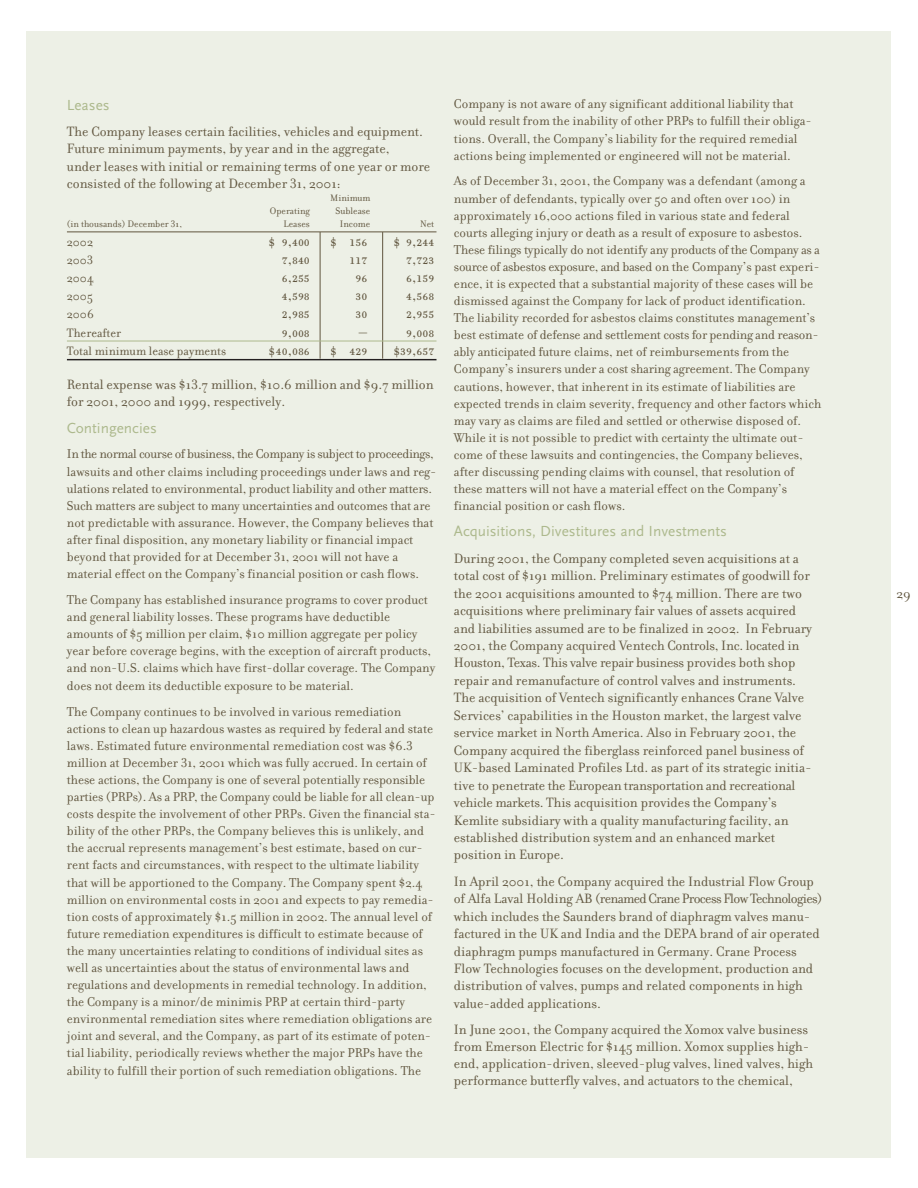
<style>
.page{position:relative;width:918px;height:1188px;background:#fff}
.page>*{position:absolute;margin:0;border:0;box-sizing:border-box;transform-origin:0 0}
.t1{font:16.05px "Filosofia Small Caps";color:#60553e}
.t2{font:15.3px "Scala Sans";color:#adb98d}
.t3{font:14.55px/17.4px "Filosofia";color:#60553e}
.t4{font:13.8px/17.1px "Filosofia";color:#60553e}
.t5{font:13.05px "Filosofia";color:#60553e}
.t6{font:10.2px "Filosofia";color:#60553e}
</style>
<div class="page">
<div style="left:26px;top:31px;width:864px;height:1126px;background:#edf0e6"></div>
<hr style="left:382px;top:232px;width:1px;height:127px;background:#60553e">
<hr style="left:320px;top:232px;width:1px;height:127px;background:#60553e">
<hr style="left:67px;top:232px;width:369px;height:1px;background:#60553e">
<hr style="left:67px;top:341px;width:369px;height:1px;background:#adb98d">
<hr style="left:67px;top:359px;width:369px;height:1px;background:#231f20">
<p class="t2" style="left:67px;top:98px;width:44px">Leases</p>
<p class="t3" style="left:67px;top:124px;width:365px">The Company leases certain facilities, vehicles and equipment.<br>Future minimum payments, by year and in the aggregate,<br>under leases with initial or remaining terms of one year or more consisted of the following at December 31, 2001:</p>
<p class="t6" style="left:330px;top:194px;width:42px">Minimum</p>
<p class="t6" style="left:270px;top:207px;width:42px">Operating</p>
<p class="t6" style="left:335px;top:207px;width:36px">Sublease</p>
<p class="t6" style="left:67px;top:220px;width:117px">(in thousands) December 31,</p>
<p class="t6" style="left:284px;top:220px;width:28px">Leases</p>
<p class="t6" style="left:340px;top:220px;width:32px">Income</p>
<p class="t6" style="left:420px;top:220px;width:16px">Net</p>
<p class="t5" style="left:67px;top:236px;width:28px">2002</p>
<p class="t1" style="left:268px;top:231px;width:43px">$ 9,400</p>
<p class="t1" style="left:330px;top:231px;width:39px">$ 156</p>
<p class="t1" style="left:394px;top:231px;width:42px">$ 9,244</p>
<p class="t5" style="left:67px;top:254px;width:28px">2003</p>
<p class="t1" style="left:282px;top:249px;width:30px">7,840</p>
<p class="t1" style="left:350px;top:249px;width:19px">117</p>
<p class="t1" style="left:406px;top:249px;width:30px">7,723</p>
<p class="t5" style="left:67px;top:272px;width:28px">2004</p>
<p class="t1" style="left:282px;top:267px;width:30px">6,255</p>
<p class="t1" style="left:355px;top:267px;width:13px">96</p>
<p class="t1" style="left:406px;top:267px;width:30px">6,159</p>
<p class="t5" style="left:67px;top:291px;width:28px">2005</p>
<p class="t1" style="left:282px;top:285px;width:30px">4,598</p>
<p class="t1" style="left:355px;top:285px;width:13px">30</p>
<p class="t1" style="left:406px;top:285px;width:30px">4,568</p>
<p class="t5" style="left:67px;top:309px;width:28px">2006</p>
<p class="t1" style="left:282px;top:303px;width:30px">2,985</p>
<p class="t1" style="left:355px;top:303px;width:13px">30</p>
<p class="t1" style="left:406px;top:303px;width:30px">2,955</p>
<p class="t5" style="left:67px;top:327px;width:56px">Thereafter</p>
<p class="t1" style="left:282px;top:322px;width:30px">9,008</p>
<p class="t1" style="left:359px;top:322px;width:10px">–</p>
<p class="t1" style="left:406px;top:322px;width:30px">9,008</p>
<p class="t5" style="left:67px;top:345px;width:161px">Total minimum lease payments</p>
<p class="t1" style="left:268px;top:340px;width:43px">$40,086</p>
<p class="t1" style="left:330px;top:340px;width:39px">$ 429</p>
<p class="t1" style="left:394px;top:340px;width:42px">$39,657</p>
<p class="t3" style="left:67px;top:378px;width:368px">Rental expense was $13.7 million, $10.6 million and $9.7 million for 2001, 2000 and 1999, respectively.</p>
<p class="t2" style="left:67px;top:421px;width:91px">Contingencies</p>
<p class="t4" style="left:67px;top:447px;width:371px">In the normal course of business, the Company is subject to proceedings, lawsuits and other claims including proceedings under laws and reg&shy;ulations related to environmental, product liability and other matters.<br>Such matters are subject to many uncertainties and outcomes that are not predictable with assurance. However, the Company believes that after final disposition, any monetary liability or financial impact beyond that provided for at December 31, 2001 will not have a material effect on the Company’s financial position or cash flows.</p>
<p class="t4" style="left:67px;top:593px;width:370px">The Company has established insurance programs to cover product and general liability losses. These programs have deductible amounts of $5 million per claim, $10 million aggregate per policy year before coverage begins, with the exception of aircraft products, and non-U.S. claims which have first-dollar coverage. The Company does not deem its deductible exposure to be material.</p>
<p class="t4" style="left:67px;top:704px;width:370px">The Company continues to be involved in various remediation actions to clean up hazardous wastes as required by federal and state laws. Estimated future environmental remediation cost was $6.3 million at December 31, 2001 which was fully accrued. In certain of these actions, the Company is one of several potentially responsible parties (PRPs). As a PRP, the Company could be liable for all clean-up costs despite the involvement of other PRPs. Given the financial sta&shy;bility of the other PRPs, the Company believes this is unlikely, and the accrual represents management’s best estimate, based on cur&shy;rent facts and circumstances, with respect to the ultimate liability that will be apportioned to the Company. The Company spent $2.4 million on environmental costs in 2001 and expects to pay remedia&shy;tion costs of approximately $1.5 million in 2002. The annual level of future remediation expenditures is difficult to estimate because of the many uncertainties relating to conditions of individual sites as well as uncertainties about the status of environmental laws and regulations and developments in remedial technology. In addition, the Company is a minor/de minimis PRP at certain third-party environmental remediation sites where remediation obligations are joint and several, and the Company, as part of its estimate of poten&shy;tial liability, periodically reviews whether the major PRPs have the ability to fulfill their portion of such remediation obligations. The</p>
<p class="t4" style="left:454px;top:97px;width:359px">Company is not aware of any significant additional liability that would result from the inability of other PRPs to fulfill their obliga&shy;tions. Overall, the Company’s liability for the required remedial actions being implemented or engineered will not be material.</p>
<p class="t4" style="left:454px;top:174px;width:369px">As of December 31, 2001, the Company was a defendant (among a number of defendants, typically over 50 and often over 100) in approximately 16,000 actions filed in various state and federal courts alleging injury or death as a result of exposure to asbestos.<br>These filings typically do not identify any products of the Company as a source of asbestos exposure, and based on the Company’s past experi&shy;ence, it is expected that a substantial majority of these cases will be dismissed against the Company for lack of product identification.<br>The liability recorded for asbestos claims constitutes management’s best estimate of defense and settlement costs for pending and reason&shy;ably anticipated future claims, net of reimbursements from the Company’s insurers under a cost sharing agreement. The Company cautions, however, that inherent in its estimate of liabilities are expected trends in claim severity, frequency and other factors which may vary as claims are filed and settled or otherwise disposed of.<br>While it is not possible to predict with certainty the ultimate out&shy;come of these lawsuits and contingencies, the Company believes, after discussing pending claims with counsel, that resolution of these matters will not have a material effect on the Company’s financial position or cash flows.</p>
<p class="t2" style="left:454px;top:525px;width:274px">Acquisitions, Divestitures and Investments</p>
<p class="t3" style="left:454px;top:551px;width:360px">During 2001, the Company completed seven acquisitions at a total cost of $191 million. Preliminary estimates of goodwill for the 2001 acquisitions amounted to $74 million. There are two acquisitions where preliminary fair values of assets acquired and liabilities assumed are to be finalized in 2002. In February 2001, the Company acquired Ventech Controls, Inc. located in Houston, Texas. This valve repair business provides both shop repair and remanufacture of control valves and instruments.<br>The acquisition of Ventech significantly enhances Crane Valve Services’ capabilities in the Houston market, the largest valve service market in North America. Also in February 2001, the Company acquired the fiberglass reinforced panel business of UK-based Laminated Profiles Ltd. as part of its strategic initia&shy;tive to penetrate the European transportation and recreational vehicle markets. This acquisition provides the Company’s Kemlite subsidiary with a quality manufacturing facility, an established distribution system and an enhanced market position in Europe.</p>
<p class="t3" style="left:454px;top:874px;width:370px">In April 2001, the Company acquired the Industrial Flow Group of Alfa Laval Holding AB (renamed Crane Process Flow Technologies) which includes the Saunders brand of diaphragm valves manu&shy;factured in the UK and India and the DEPA brand of air operated diaphragm pumps manufactured in Germany. Crane Process Flow Technologies focuses on the development, production and distribution of valves, pumps and related components in high value-added applications.</p>
<p class="t3" style="left:454px;top:1022px;width:360px">In June 2001, the Company acquired the Xomox valve business from Emerson Electric for $145 million. Xomox supplies high&shy;end, application-driven, sleeved-plug valves, lined valves, high performance butterfly valves, and actuators to the chemical,</p>
<p class="t3" style="left:896px;top:587px;width:16px">29</p>
</div>
